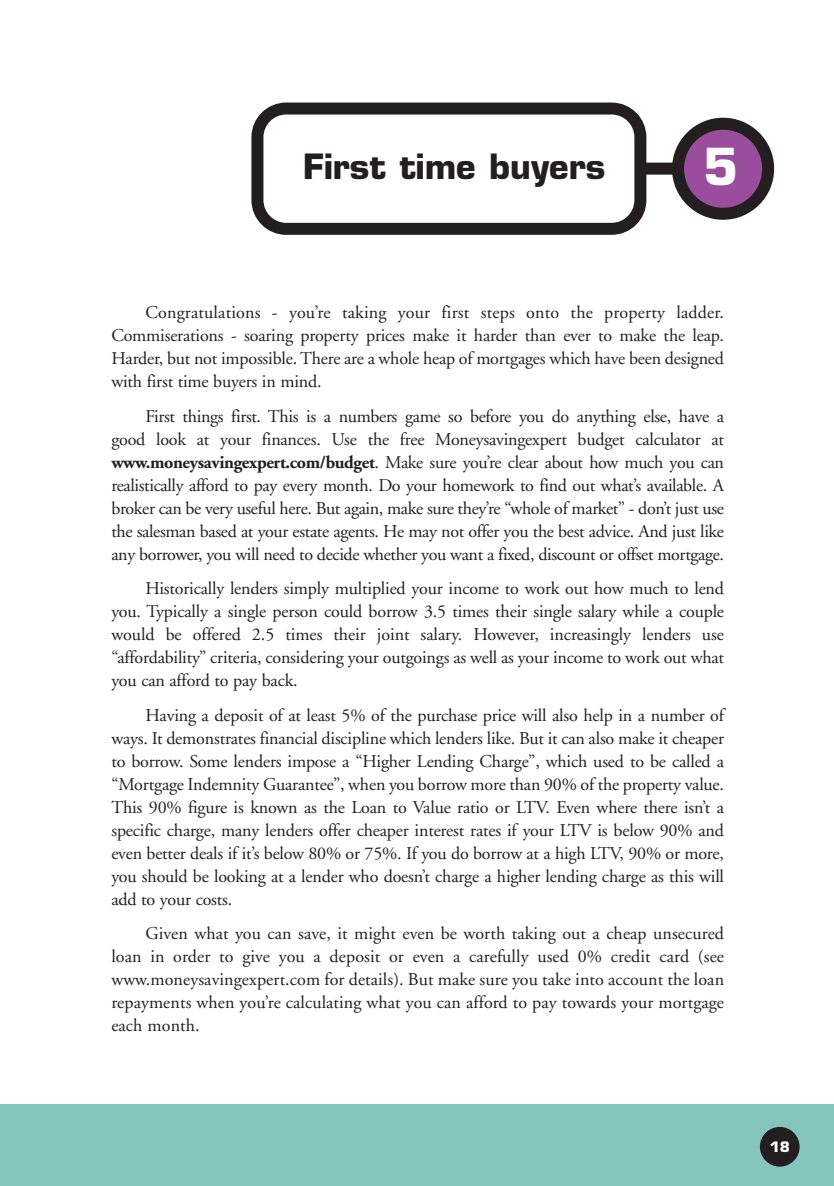
<style>
.page{position:relative;width:834px;height:1186px;background:#fff}
.page>*{position:absolute;margin:0;border:0;box-sizing:border-box;transform-origin:0 0}
.t1{font:700 49.6px "Eurostile";color:#fff}
.t2{font:700 34px "Eurostile";color:#231f20}
.t3{font:18px/23px "Adobe Garamond";letter-spacing:-.01em;color:#231f20;text-align:justify}
.t4{font:700 14px "Eurostile";color:#fff}
.s1{font-weight:700}
</style>
<div class="page">
<svg style="left:672px;top:118px;width:102px;height:102px"></svg>
<div style="left:640px;top:163px;width:35px;height:12px;background:#231f20"></div>
<div style="left:0;top:1104px;width:833px;height:82px;background:#84c5be"></div>
<div style="left:759px;top:1127px;width:40px;height:39px;background:#231f20;border-radius:50%"></div>
<svg style="left:251px;top:103px;width:395px;height:132px"></svg>
<h2 class="t2" style="left:303px;top:154px;width:304px">First time buyers</h2>
<h1 class="t1" style="left:702px;top:148px;width:37px">5</h1>
<p class="t3" style="left:111px;top:303px;width:614px;text-indent:34px">Congratulations - you’re taking your first steps onto the property ladder.<br>Commiserations - soaring property prices make it harder than ever to make the leap.<br>Harder, but not impossible. There are a whole heap of mortgages which have been designed with first time buyers in mind.</p>
<p class="t3" style="left:111px;top:406px;width:614px;text-indent:34px">First things first. This is a numbers game so before you do anything else, have a good look at your finances. Use the free Moneysavingexpert budget calculator at <span class="s1">www.moneysavingexpert.com/budget</span>. Make sure you’re clear about how much you can realistically afford to pay every month. Do your homework to find out what’s available. A broker can be very useful here. But again, make sure they’re “whole of market” - don’t just use the salesman based at your estate agents. He may not offer you the best advice. And just like any borrower, you will need to decide whether you want a fixed, discount or offset mortgage.</p>
<p class="t3" style="left:111px;top:579px;width:614px;text-indent:34px">Historically lenders simply multiplied your income to work out how much to lend you. Typically a single person could borrow 3.5 times their single salary while a couple would be offered 2.5 times their joint salary. However, increasingly lenders use “affordability” criteria, considering your outgoings as well as your income to work out what you can afford to pay back.</p>
<p class="t3" style="left:111px;top:705px;width:614px;text-indent:34px">Having a deposit of at least 5% of the purchase price will also help in a number of ways. It demonstrates financial discipline which lenders like. But it can also make it cheaper to borrow. Some lenders impose a “Higher Lending Charge”, which used to be called a “Mortgage Indemnity Guarantee”, when you borrow more than 90% of the property value.<br>This 90% figure is known as the Loan to Value ratio or LTV. Even where there isn’t a specific charge, many lenders offer cheaper interest rates if your LTV is below 90% and even better deals if it’s below 80% or 75%. If you do borrow at a high LTV, 90% or more, you should be looking at a lender who doesn’t charge a higher lending charge as this will add to your costs.</p>
<p class="t3" style="left:111px;top:923px;width:614px;text-indent:34px">Given what you can save, it might even be worth taking out a cheap unsecured loan in order to give you a deposit or even a carefully used 0% credit card (see www.moneysavingexpert.com for details). But make sure you take into account the loan repayments when you’re calculating what you can afford to pay towards your mortgage each month.</p>
<p class="t4" style="left:769px;top:1141px;width:22px">18</p>
</div>
